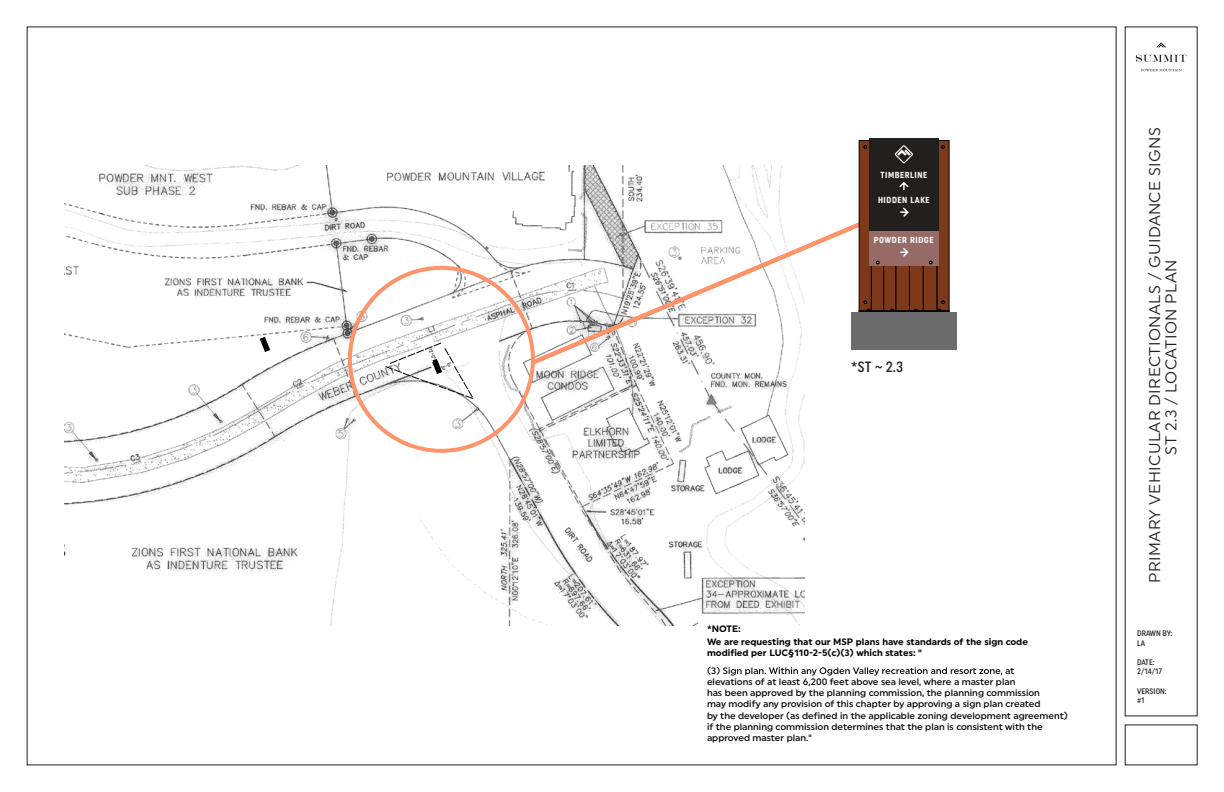
<style>
.page{position:relative;width:1224px;height:792px;background:#fff}
.page>*{position:absolute;margin:0;border:0;box-sizing:border-box;transform-origin:0 0}
.t1{font:15.6px/16.4px "Uniform";letter-spacing:.025em;color:#231f20;text-align:center}
.t2{font:500 14.9px "Uniform Condensed";color:#231f20}
.t3{font:500 9.3px/11.2px "Uniform";color:#000}
.t4{font:700 9.3px/11.2px "Uniform";color:#000}
.t5{font:700 condensed 8.7px "Uniform";letter-spacing:.06em;color:#fff}
.t6{font:500 8px/9.6px "Uniform Condensed";color:#231f20}
.t7{font:500 5.1px "Uniform Condensed";color:#231f20}
</style>
<div class="page">
<img style="left:64px;top:165px;width:740px;height:461px">
<svg style="left:1136px;top:55px;width:50px;height:7px"></svg>
<svg style="left:1156px;top:42px;width:10px;height:6px"></svg>
<svg style="left:1141px;top:69px;width:41px;height:2px"></svg>
<svg style="left:530px;top:215px;width:329px;height:152px"></svg>
<svg style="left:708px;top:667px;width:306px;height:9px"></svg>
<div style="left:859px;top:140px;width:13px;height:173px;background:#7d391a;border:1px solid #000"></div>
<div style="left:936px;top:140px;width:14px;height:173px;background:#7d391a"></div>
<div style="left:871px;top:140px;width:13px;height:173px;background:#7d391a;border:1px solid #000"></div>
<div style="left:883px;top:140px;width:13px;height:173px;background:#7d391a;border:1px solid #000"></div>
<div style="left:895px;top:140px;width:15px;height:173px;background:#7d391a;border:1px solid #000"></div>
<div style="left:909px;top:140px;width:15px;height:173px;background:#7d391a;border:1px solid #000"></div>
<div style="left:923px;top:140px;width:14px;height:173px;background:#7d391a;border:1px solid #000"></div>
<div style="left:859px;top:310px;width:90px;height:3px;background:#000;border:1px solid #000"></div>
<div style="left:851px;top:312px;width:106px;height:38px;background:#6b6c6b"></div>
<svg style="left:941px;top:146px;width:4px;height:3px"></svg>
<svg style="left:864px;top:301px;width:7px;height:10px"></svg>
<svg style="left:938px;top:301px;width:7px;height:10px"></svg>
<div style="left:869px;top:139px;width:70px;height:93px;background:#221f1f"></div>
<svg style="left:895px;top:145px;width:18px;height:18px"></svg>
<svg style="left:900px;top:207px;width:9px;height:10px"></svg>
<svg style="left:899px;top:182px;width:9px;height:8px"></svg>
<div style="left:869px;top:232px;width:70px;height:34px;background:#966b67"></div>
<svg style="left:876px;top:261px;width:4px;height:3px"></svg>
<svg style="left:929px;top:261px;width:4px;height:3px"></svg>
<svg style="left:900px;top:248px;width:9px;height:9px"></svg>
<svg style="left:385px;top:330px;width:119px;height:69px"></svg>
<svg style="left:260px;top:337px;width:10px;height:15px"></svg>
<p class="t7" style="left:433px;top:347px;width:13px;rotate:67deg">12’-0”</p>
<p class="t7" style="left:440px;top:366px;width:13px;rotate:-24deg">12’-0”</p>
<p class="t5" style="left:881px;top:170px;width:48px">TIMBERLINE</p>
<p class="t5" style="left:878px;top:195px;width:53px">HIDDEN LAKE</p>
<p class="t5" style="left:874px;top:235px;width:61px">POWDER RIDGE</p>
<p class="t4" style="left:707px;top:623px;width:35px">*NOTE:</p>
<h2 class="t2" style="left:851px;top:358px;width:53px">*ST ~ 2.3</h2>
<p class="t4" style="left:707px;top:636px;width:322px">We are requesting that our MSP plans have standards of the sign code modified per LUC§110-2-5(c)(3) which states: "</p>
<p class="t3" style="left:707px;top:676px;width:362px">elevations of at least 6,200 feet above sea level, where a master plan<br>has been approved by the planning commission, the planning commission<br>may modify any provision of this chapter by approving a sign plan created<br>by the developer (as defined in the applicable zoning development agreement) if the planning commission determines that the plan is consistent with the approved master plan."</p>
<h1 class="t1" style="left:1146px;top:583px;width:457px;rotate:-90deg">PRIMARY VEHICULAR DIRECTIONALS / GUIDANCE SIGNS<br>ST 2.3 / LOCATION PLAN</h1>
<p class="t6" style="left:1137px;top:628px;width:37px">DRAWN BY:<br>LA</p>
<p class="t6" style="left:1137px;top:657px;width:27px">DATE:<br>2/14/17</p>
<p class="t6" style="left:1137px;top:686px;width:31px">VERSION: #1</p>
</div>
